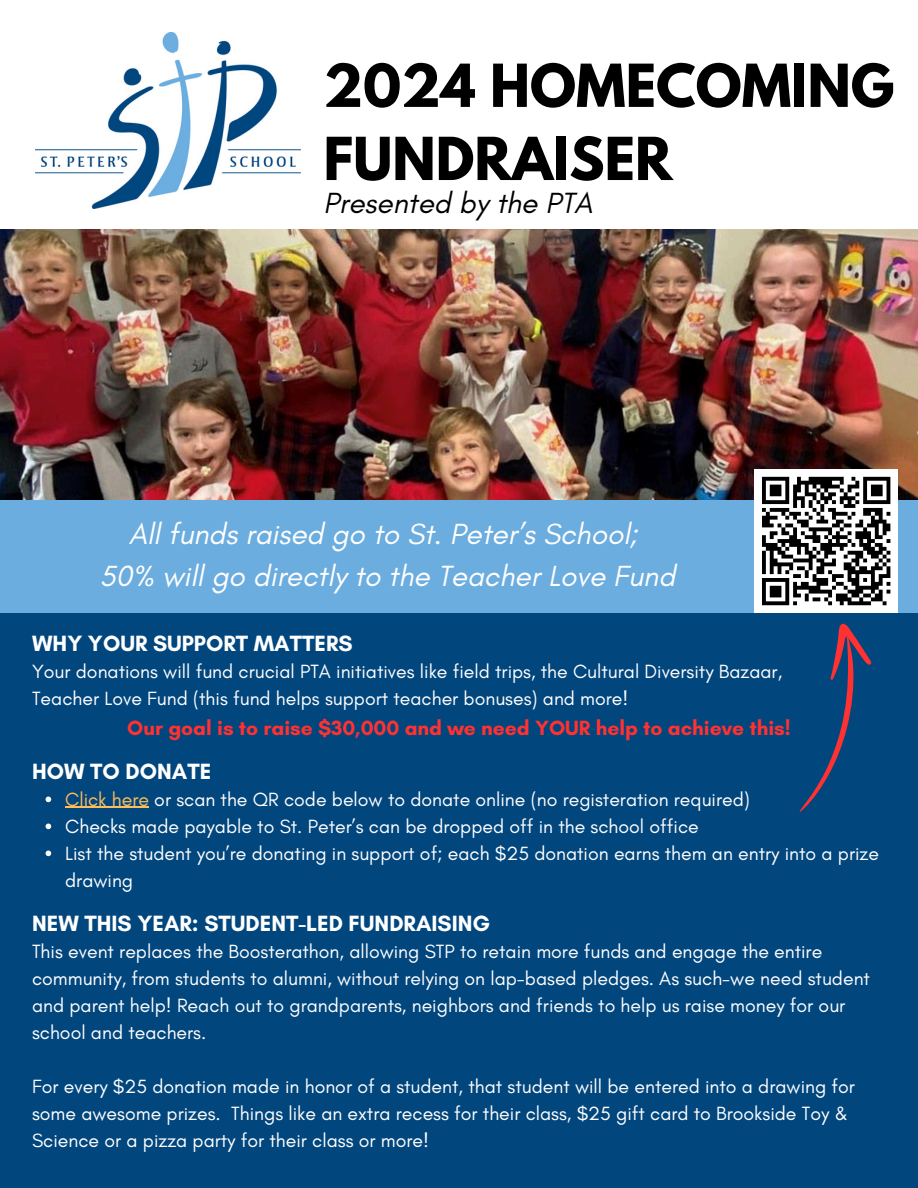
<style>
.page{position:relative;width:918px;height:1188px;background:#fff}
.page>*{position:absolute;margin:0;border:0;box-sizing:border-box;transform-origin:0 0}
.t1{font:700 52.5px/73.2px "League Spartan";color:#000}
.t2{font:italic 29.7px/41.7px "Glacial Indifference";color:#fff;text-align:center}
.t3{font:italic 29.7px "Glacial Indifference";color:#000}
.t4{font:700 22.5px "Glacial Indifference";color:#fff}
.t5{font:700 21px "Glacial Indifference";color:#ff3131}
.t6{font:19.5px/27px "Glacial Indifference";color:#fff}
.s1{color:#ffbd59}
</style>
<div class="page">
<div style="left:0;top:567px;width:918px;height:621px;background:#02467e"></div>
<div style="left:0;top:500px;width:918px;height:113px;background:#6caddf"></div>
<img style="left:0;top:230px;width:918px;height:270px">
<img style="left:35px;top:32px;width:266px;height:177px">
<svg style="left:799px;top:623px;width:73px;height:189px"></svg>
<svg style="left:46px;top:797px;width:5px;height:5px"></svg>
<hr style="left:65px;top:807px;width:84px;height:1px;background:#ffbd59">
<svg style="left:46px;top:824px;width:5px;height:5px"></svg>
<svg style="left:46px;top:851px;width:5px;height:5px"></svg>
<div style="left:754px;top:469px;width:144px;height:144px;background:#fff"></div>
<svg style="left:762px;top:476px;width:129px;height:130px"></svg>
<p class="t1" style="left:323px;top:56px;width:572px">2024 HOMECOMING<br>FUNDRAISER</p>
<p class="t3" style="left:323px;top:184px;width:271px">Presented by the PTA</p>
<h2 class="t2" style="left:99px;top:513px;width:577px">All funds raised go to St. Peter’s School;<br>50% will go directly to the Teacher Love Fund</h2>
<p class="t4" style="left:32px;top:630px;width:322px">WHY YOUR SUPPORT MATTERS</p>
<p class="t6" style="left:32px;top:658px;width:752px">Your donations will fund crucial PTA initiatives like field trips, the Cultural Diversity Bazaar,<br>Teacher Love Fund (this fund helps support teacher bonuses) and more!</p>
<p class="t5" style="left:127px;top:715px;width:665px">Our goal is to raise $30,000 and we need YOUR help to achieve this!</p>
<p class="t4" style="left:32px;top:757px;width:181px">HOW TO DONATE</p>
<p class="t6" style="left:65px;top:785px;width:815px"><span class="s1">Click here</span> or scan the QR code below to donate online (no registeration required)<br>Checks made payable to St. Peter’s can be dropped off in the school office<br>List the student you’re donating in support of; each $25 donation earns them an entry into a prize drawing</p>
<p class="t4" style="left:32px;top:909px;width:460px">NEW THIS YEAR: STUDENT-LED FUNDRAISING</p>
<p class="t6" style="left:32px;top:937px;width:839px">This event replaces the Boosterathon, allowing STP to retain more funds and engage the entire community, from students to alumni, without relying on lap-based pledges. As such-we need student and parent help! Reach out to grandparents, neighbors and friends to help us raise money for our school and teachers.</p>
<p class="t6" style="left:32px;top:1072px;width:824px">For every $25 donation made in honor of a student, that student will be entered into a drawing for some awesome prizes. Things like an extra recess for their class, $25 gift card to Brookside Toy &amp;<br>Science or a pizza party for their class or more!</p>
</div>
